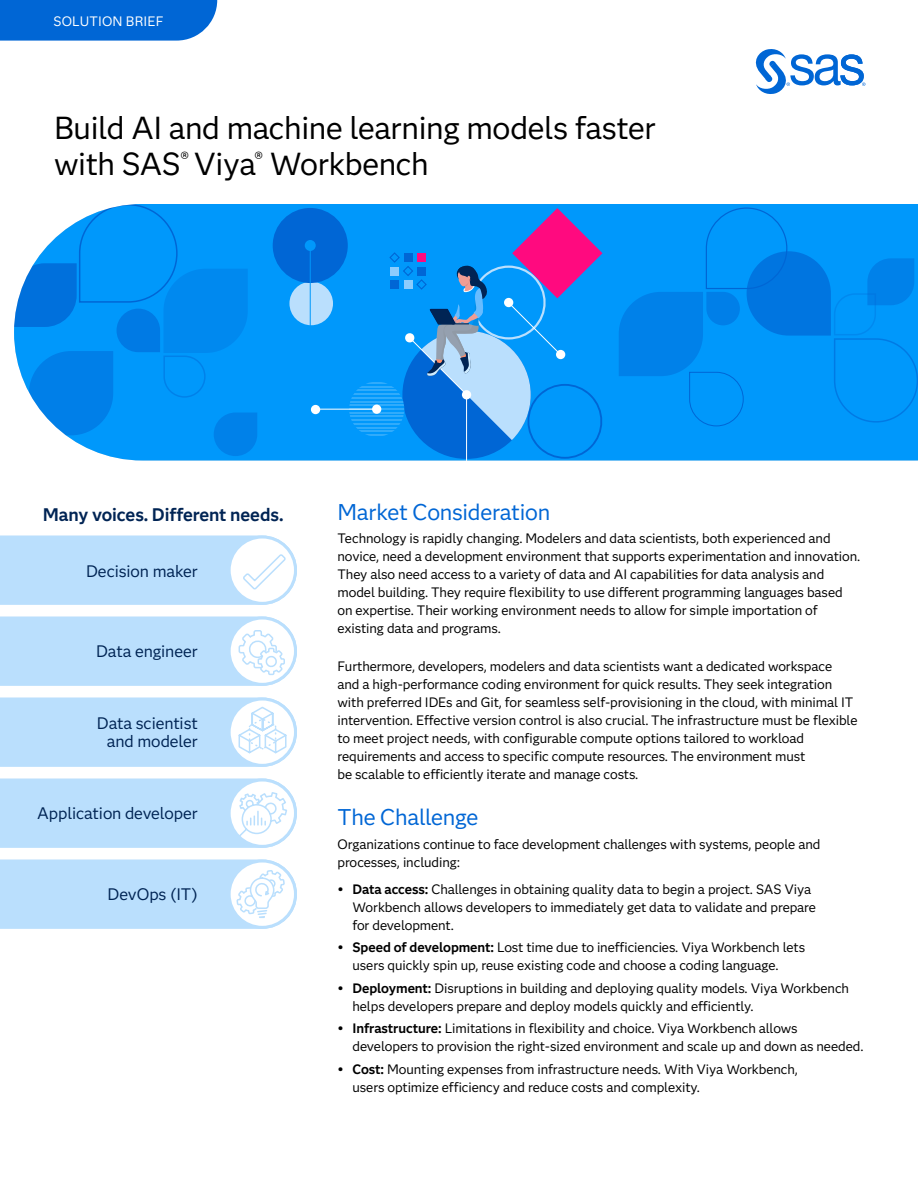
<style>
.page{position:relative;width:918px;height:1188px;background:#fff}
.page>*{position:absolute;margin:0;border:0;box-sizing:border-box;transform-origin:0 0}
.Headline_Title__H1{font:31.5px/36px "Anova";letter-spacing:-.01em;color:#000}
.Header_1__H2{font:22.5px "Anova";letter-spacing:-.01em;color:#0066d5}
.Left_sidebar_text{font:700 18px "Anova";letter-spacing:-.005em;color:#002454}
.Left_sidebar_text-2{font:16.5px/18px "Anova";letter-spacing:-.005em;color:#002454;text-align:right}
.Body{font:13.5px/18px "Anova";letter-spacing:-.005em;color:#000}
.Body_before_bullet{font:13.5px/18px "Anova";letter-spacing:-.005em;color:#000}
.Collateral_Identifier{font:13.5px "Anova";letter-spacing:.015em;color:#fff}
.s1{font-weight:700}
</style>
<div class="page">
<svg style="left:755px;top:49px;width:111px;height:45px"></svg>
<div style="left:14px;top:204px;width:904px;height:256px;background:#0098fb"></div>
<svg style="left:14px;top:204px;width:243px;height:252px"></svg>
<svg style="left:619px;top:207px;width:299px;height:220px"></svg>
<hr style="left:466px;top:394px;width:1px;height:66px;background:#fff">
<div style="left:311px;top:405px;width:9px;height:9px;background:#fff;border-radius:50%"></div>
<hr style="left:318px;top:409px;width:58px;height:1px;background:#fff">
<svg style="left:346px;top:208px;width:257px;height:251px"></svg>
<div style="left:390px;top:280px;width:9px;height:9px;background:#0066d5"></div>
<div style="left:289px;top:282px;width:44px;height:43px;background:#badffd;border-radius:50%"></div>
<div style="left:273px;top:208px;width:75px;height:75px;background:#0066d5;border-radius:50%"></div>
<hr style="left:310px;top:246px;width:1px;height:126px;background:#0098fb">
<div style="left:305px;top:240px;width:11px;height:11px;background:#0098fb;border-radius:50%"></div>
<div style="left:0;top:0;width:217px;height:41px;background:#0066d5"></div>
<svg style="left:0;top:535px;width:297px;height:70px"></svg>
<svg style="left:0;top:616px;width:297px;height:70px;background:#c5e4fd"></svg>
<svg style="left:0;top:697px;width:297px;height:70px;background:#c4e4fd"></svg>
<svg style="left:0;top:778px;width:297px;height:151px"></svg>
<h1 class="Collateral_Identifier" style="left:54px;top:12px;width:112px">SOLUTION BRIEF</h1>
<h1 class="Headline_Title__H1" style="left:54px;top:109px;width:603px">Build AI and machine learning models faster with SAS<sup>®</sup> Viya<sup>®</sup> Workbench</h1>
<p class="Left_sidebar_text" style="left:43px;top:502px;width:242px">Many voices. Different needs.</p>
<p class="Left_sidebar_text-2" style="left:86px;top:562px;width:113px">Decision maker</p>
<p class="Left_sidebar_text-2" style="left:96px;top:641px;width:103px">Data engineer</p>
<p class="Left_sidebar_text-2" style="left:97px;top:713px;width:102px">Data scientist and modeler</p>
<p class="Left_sidebar_text-2" style="left:37px;top:803px;width:162px">Application developer</p>
<p class="Left_sidebar_text-2" style="left:107px;top:884px;width:92px">DevOps (IT)</p>
<h2 class="Header_1__H2" style="left:338px;top:496px;width:214px">Market Consideration</h2>
<p class="Body" style="left:338px;top:529px;width:524px">Technology is rapidly changing. Modelers and data scientists, both experienced and novice, need a development environment that supports experimentation and innovation.<br>They also need access to a variety of data and AI capabilities for data analysis and model building. They require flexibility to use different programming languages based on expertise. Their working environment needs to allow for simple importation of existing data and programs.</p>
<p class="Body" style="left:338px;top:656px;width:522px">Furthermore, developers, modelers and data scientists want a dedicated workspace and a high-performance coding environment for quick results. They seek integration with preferred IDEs and Git, for seamless self-provisioning in the cloud, with minimal IT intervention. Effective version control is also crucial. The infrastructure must be flexible to meet project needs, with configurable compute options tailored to workload requirements and access to specific compute resources. The environment must<br>be scalable to efficiently iterate and manage costs.</p>
<h2 class="Header_1__H2" style="left:338px;top:801px;width:143px">The Challenge</h2>
<p class="Body_before_bullet" style="left:338px;top:834px;width:484px">Organizations continue to face development challenges with systems, people and processes, including:</p>
<p class="Body" style="left:352px;top:879px;width:465px;text-indent:-15px"><span class="s1">• Data access:</span> Challenges in obtaining quality data to begin a project. SAS Viya<br>Workbench allows developers to immediately get data to validate and prepare for development.</p>
<p class="Body" style="left:352px;top:938px;width:454px;text-indent:-15px"><span class="s1">• Speed of development:</span> Lost time due to inefficiencies. Viya Workbench lets users quickly spin up, reuse existing code and choose a coding language.</p>
<p class="Body" style="left:352px;top:978px;width:498px;text-indent:-15px"><span class="s1">• Deployment:</span> Disruptions in building and deploying quality models. Viya Workbench helps developers prepare and deploy models quickly and efficiently.</p>
<p class="Body" style="left:352px;top:1019px;width:513px;text-indent:-15px"><span class="s1">• Infrastructure:</span> Limitations in flexibility and choice. Viya Workbench allows developers to provision the right-sized environment and scale up and down as needed.</p>
<p class="Body" style="left:352px;top:1059px;width:447px;text-indent:-15px"><span class="s1">• Cost:</span> Mounting expenses from infrastructure needs. With Viya Workbench, users optimize efficiency and reduce costs and complexity.</p>
</div>
